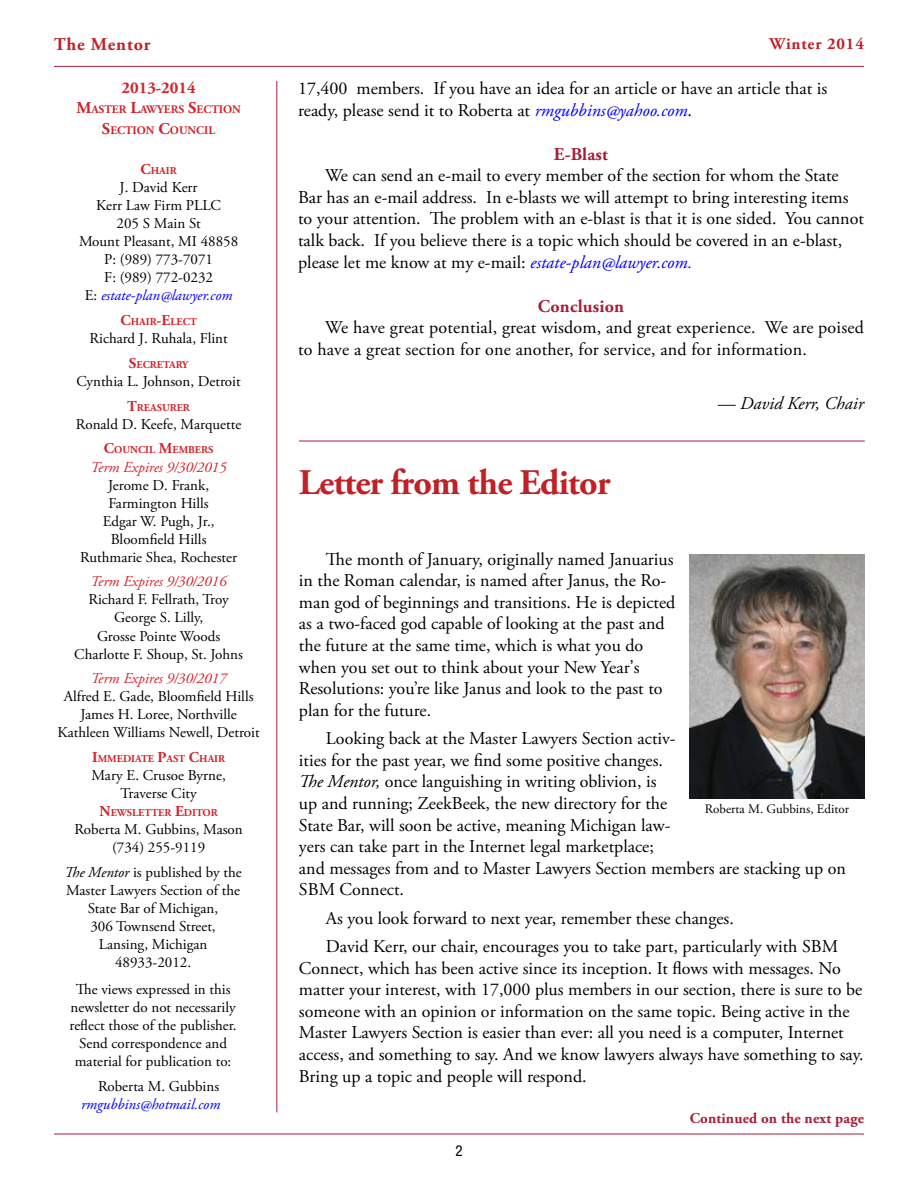
<style>
.page{position:relative;width:918px;height:1188px;background:#fff}
.page>*{position:absolute;margin:0;border:0;box-sizing:border-box;transform-origin:0 0}
.t1{font:700 36px "Adobe Garamond Pro";letter-spacing:-.02em;color:#c02026}
.t2{font:18px/21.6px "Adobe Garamond Pro";color:#000}
.t3{font:700 18px "Adobe Garamond Pro";letter-spacing:.01em;color:#a71d38}
.t4{font:italic 18px "Adobe Garamond Pro";color:#000}
.t5{font:700 18px "Adobe Garamond Pro";letter-spacing:.05em;color:#c02026}
.t6{font:700 16.5px "Adobe Garamond Pro";letter-spacing:.05em;color:#c02026}
.t7{font:700 16.5px "Adobe Garamond Pro";color:#d2232a}
.t8{font:15px/18px "Adobe Garamond Pro";color:#000;text-align:center}
.t9{font:15px/18px "Adobe Garamond Pro";letter-spacing:-.02em;color:#000;text-align:center}
.t10{font:italic 15px "Adobe Garamond Pro";color:#d2232a}
.t11{font:700 15px "Adobe Garamond Pro";letter-spacing:.01em;color:#a71d38}
.t12{font:italic 15px "Adobe Garamond Pro";color:#00f}
.t13{font:condensed 15px "Helvetica Neue LT Std";color:#000}
.t14{font:13.05px "Adobe Garamond Pro";color:#000}
.t15{font:700 11.55px/21.6px "Adobe Garamond Pro";color:#d2232a;text-align:center}
.t16{font:700 10.5px "Adobe Garamond Pro";color:#d2232a}
.s1{font-size:16.5px}
.s2{font-size:15px}
.s3{font-style:italic;color:#00f}
.s4{font-style:italic}
.s5{font-style:normal}
.s6{font-family:"Arial Unicode MS"}
</style>
<div class="page">
<hr style="left:54px;top:1134px;width:810px;height:1px;background:#a71d38">
<hr style="left:54px;top:66px;width:810px;height:1px;background:#a71d38">
<hr style="left:276px;top:81px;width:1px;height:1031px;background:#a71d38">
<img style="left:689px;top:555px;width:176px;height:244px">
<hr style="left:299px;top:441px;width:566px;height:1px;background:#a71d38">
<p class="t5" style="left:54px;top:34px;width:98px">The Mentor</p>
<p class="t6" style="left:770px;top:34px;width:96px">Winter 2014</p>
<p class="t7" style="left:122px;top:78px;width:76px">2013-2014</p>
<p class="t15" style="left:76px;top:99px;width:166px"><span class="s1">M</span>ASTER <span class="s1">L</span>AWYERS <span class="s1">S</span>ECTION<br><span class="s1">S</span>ECTION <span class="s1">C</span>OUNCIL</p>
<p class="t16" style="left:141px;top:165px;width:38px"><span class="s2">C</span>HAIR</p>
<p class="t8" style="left:79px;top:179px;width:161px">J. David Kerr<br>Kerr Law Firm PLLC<br>205 S Main St<br>Mount Pleasant, MI 48858<br>P: (989) 773-7071<br>F: (989) 772-0232<br>E: <span class="s3">estate-plan@lawyer.com</span></p>
<p class="t16" style="left:120px;top:316px;width:78px"><span class="s2">C</span>HAIR<span class="s2">-E</span>LECT</p>
<p class="t8" style="left:90px;top:330px;width:140px">Richard J. Ruhala, Flint</p>
<p class="t16" style="left:129px;top:358px;width:61px"><span class="s2">S</span>ECRETARY</p>
<p class="t8" style="left:77px;top:373px;width:166px">Cynthia L. Johnson, Detroit</p>
<p class="t16" style="left:127px;top:401px;width:64px"><span class="s2">T</span>REASURER</p>
<p class="t8" style="left:76px;top:415px;width:167px">Ronald D. Keefe, Marquette</p>
<p class="t16" style="left:104px;top:444px;width:111px"><span class="s2">C</span>OUNCIL <span class="s2">M</span>EMBERS</p>
<p class="t10" style="left:91px;top:458px;width:137px">Term Expires 9/30/2015</p>
<p class="t8" style="left:80px;top:476px;width:159px">Jerome D. Frank,<br>Farmington Hills<br>Edgar W. Pugh, Jr.,<br>Bloomfield Hills<br>Ruthmarie Shea, Rochester</p>
<p class="t10" style="left:91px;top:573px;width:137px">Term Expires 9/30/2016</p>
<p class="t9" style="left:74px;top:591px;width:170px">Richard F. Fellrath, Troy<br>George S. Lilly,<br>Grosse Pointe Woods<br>Charlotte F. Shoup, St. Johns</p>
<p class="t10" style="left:91px;top:670px;width:137px">Term Expires 9/30/2017</p>
<p class="t8" style="left:58px;top:688px;width:204px">Alfred E. Gade, Bloomfield Hills<br>James H. Loree, Northville<br>Kathleen Williams Newell, Detroit</p>
<p class="t16" style="left:92px;top:753px;width:134px"><span class="s2">I</span>MMEDIATE <span class="s2">P</span>AST <span class="s2">C</span>HAIR</p>
<p class="t8" style="left:91px;top:767px;width:136px">Mary E. Crusoe Byrne,<br>Traverse City</p>
<p class="t16" style="left:99px;top:807px;width:120px"><span class="s2">N</span>EWSLETTER <span class="s2">E</span>DITOR</p>
<p class="t8" style="left:74px;top:821px;width:170px">Roberta M. Gubbins, Mason (734) 255-9119</p>
<p class="t8" style="left:64px;top:864px;width:179px"><span class="s4">The Mentor</span> is published by the<br>Master Lawyers Section of the<br>State Bar of Michigan,<br>306 Townsend Street,<br>Lansing, Michigan<br>48933‑2012.</p>
<p class="t8" style="left:70px;top:981px;width:169px">The views expressed in this newsletter do not necessarily reflect those of the publisher.<br>Send correspondence and material for publication to:</p>
<p class="t8" style="left:98px;top:1078px;width:123px">Roberta M. Gubbins</p>
<p class="t12" style="left:81px;top:1095px;width:141px">rmgubbins@hotmail.com</p>
<p class="t2" style="left:298px;top:78px;width:531px">17,400 members. If you have an idea for an article or have an article that is ready, please send it to Roberta at <span class="s3">rmgubbins@yahoo.com</span>.</p>
<p class="t3" style="left:554px;top:143px;width:56px">E-Blast</p>
<p class="t2" style="left:298px;top:165px;width:567px;text-indent:27px">We can send an e-mail to every member of the section for whom the State Bar has an e-mail address. In e-blasts we will attempt to bring interesting items to your attention. The problem with an e-blast is that it is one sided. You cannot talk back. If you believe there is a topic which should be covered in an e-blast, please let me know at my e-mail: <span class="s3">estate-plan@lawyer.com.</span></p>
<p class="t3" style="left:538px;top:296px;width:88px">Conclusion</p>
<p class="t2" style="left:298px;top:317px;width:567px;text-indent:27px">We have great potential, great wisdom, and great experience. We are poised to have a great section for one another, for service, and for information.</p>
<p class="t4" style="left:718px;top:393px;width:148px"><span class="s5">—</span> David Kerr, Chair</p>
<h1 class="t1" style="left:299px;top:462px;width:313px">Letter from the Editor</h1>
<p class="t2" style="left:299px;top:549px;width:378px;text-indent:27px">The month of January, originally named Januarius in the Roman calendar, is named after Janus, the Ro&shy;man god of beginnings and transitions. He is depicted as a two-faced god capable of looking at the past and the future at the same time, which is what you do when you set out to think about your New Year<span class="s6">’</span>s Resolutions: you’re like Janus and look to the past to plan for the future.</p>
<p class="t2" style="left:299px;top:728px;width:548px;text-indent:27px">Looking back at the Master Lawyers Section activ-<br>ities for the past year, we find some positive changes.<br><span class="s4">The Mentor,</span> once languishing in writing oblivion, is<br>up and running; ZeekBeek, the new directory for the<br>State Bar, will soon be active, meaning Michigan law-<br>yers can take part in the Internet legal marketplace;<br>and messages from and to Master Lawyers Section members are stacking up on SBM Connect.</p>
<p class="t2" style="left:326px;top:904px;width:514px;line-height:28.3px">As you look forward to next year, remember these changes.<br>David Kerr, our chair, encourages you to take part, particularly with SBM</p>
<p class="t2" style="left:299px;top:958px;width:566px">Connect, which has been active since its inception. It flows with messages. No matter your interest, with 17,000 plus members in our section, there is sure to be someone with an opinion or information on the same topic. Being active in the Master Lawyers Section is easier than ever: all you need is a computer, Internet access, and something to say. And we know lawyers always have something to say.<br>Bring up a topic and people will respond.</p>
<p class="t14" style="left:705px;top:801px;width:146px">Roberta M. Gubbins, Editor</p>
<p class="t13" style="left:455px;top:1142px;width:9px">2</p>
<p class="t11" style="left:690px;top:1110px;width:176px">Continued on the next page</p>
</div>
